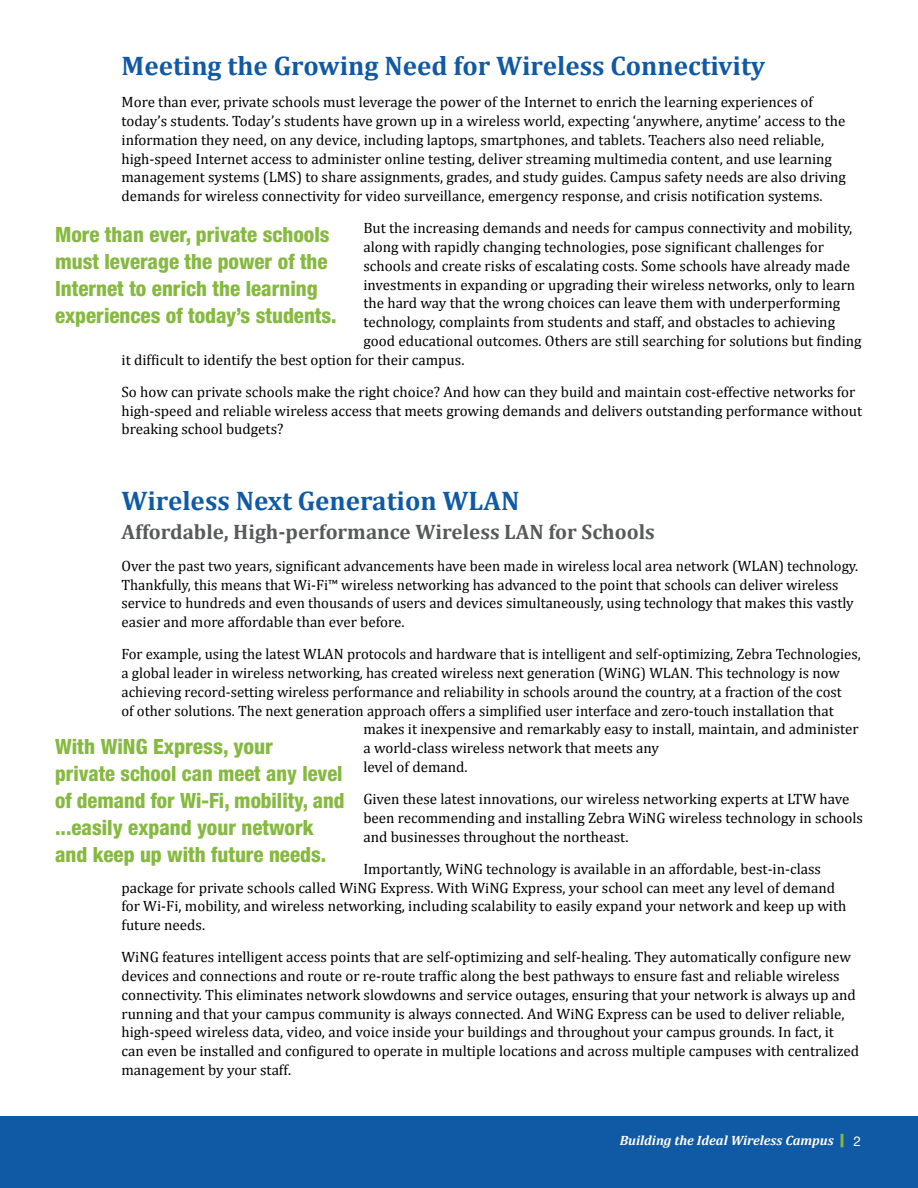
<style>
.page{position:relative;width:918px;height:1188px;background:#fff}
.page>*{position:absolute;margin:0;border:0;box-sizing:border-box;transform-origin:0 0}
.t1{font:700 27px "Cambria";color:#1059a5}
.t2{font:800 condensed 21px/27px "Helvetica Neue";color:#86b940}
.t3{font:700 21px "Cambria";color:#58595b}
.t4{font:15px/18.8px "Cambria";color:#000}
.t5{font:italic 700 13.5px "Cambria";color:#fff}
.s1{font-family:"Helvetica Neue";font-weight:900;font-style:normal;font-size:18px;color:#86b940}
.s2{font-family:"Helvetica Neue";font-weight:400;font-style:normal}
</style>
<div class="page">
<div style="left:0;top:1117px;width:918px;height:71px;background:#1059a5"></div>
<h1 class="t1" style="left:122px;top:47px;width:645px">Meeting the Growing Need for Wireless Connectivity</h1>
<p class="t4" style="left:122px;top:93px;width:726px">More than ever, private schools must leverage the power of the Internet to enrich the learning experiences of today’s students. Today’s students have grown up in a wireless world, expecting ‘anywhere, anytime’ access to the information they need, on any device, including laptops, smartphones, and tablets. Teachers also need reliable, high-speed Internet access to administer online testing, deliver streaming multimedia content, and use learning management systems (LMS) to share assignments, grades, and study guides. Campus safety needs are also driving demands for wireless connectivity for video surveillance, emergency response, and crisis notification systems.</p>
<p class="t4" style="left:363px;top:219px;width:490px">But the increasing demands and needs for campus connectivity and mobility,</p>
<p class="t4" style="left:363px;top:237px;width:462px">along with rapidly changing technologies, pose significant challenges for</p>
<p class="t4" style="left:363px;top:256px;width:488px">schools and create risks of escalating costs. Some schools have already made</p>
<p class="t4" style="left:363px;top:275px;width:493px">investments in expanding or upgrading their wireless networks, only to learn</p>
<p class="t4" style="left:363px;top:294px;width:478px">the hard way that the wrong choices can leave them with underperforming</p>
<p class="t4" style="left:363px;top:312px;width:473px">technology, complaints from students and staff, and obstacles to achieving</p>
<p class="t4" style="left:363px;top:331px;width:500px">good educational outcomes. Others are still searching for solutions but finding</p>
<p class="t4" style="left:122px;top:350px;width:344px">it difficult to identify the best option for their campus.</p>
<p class="t4" style="left:122px;top:382px;width:742px">So how can private schools make the right choice? And how can they build and maintain cost-effective networks for high-speed and reliable wireless access that meets growing demands and delivers outstanding performance without breaking school budgets?</p>
<h2 class="t2" style="left:55px;top:220px;width:283px">More than ever, private schools must leverage the power of the<br>Internet to enrich the learning experiences of today’s students.</h2>
<h1 class="t1" style="left:122px;top:482px;width:399px">Wireless Next Generation WLAN</h1>
<h2 class="t3" style="left:122px;top:517px;width:535px">Affordable, High-performance Wireless LAN for Schools</h2>
<p class="t4" style="left:122px;top:556px;width:738px">Over the past two years, significant advancements have been made in wireless local area network (WLAN) technology.<br>Thankfully, this means that Wi-Fi™ wireless networking has advanced to the point that schools can deliver wireless service to hundreds and even thousands of users and devices simultaneously, using technology that makes this vastly easier and more affordable than ever before.</p>
<p class="t4" style="left:122px;top:645px;width:741px">For example, using the latest WLAN protocols and hardware that is intelligent and self-optimizing, Zebra Technologies,</p>
<p class="t4" style="left:122px;top:663px;width:720px">a global leader in wireless networking, has created wireless next generation (WiNG) WLAN. This technology is now</p>
<p class="t4" style="left:122px;top:682px;width:722px">achieving record-setting wireless performance and reliability in schools around the country, at a fraction of the cost</p>
<p class="t4" style="left:122px;top:701px;width:714px">of other solutions. The next generation approach offers a simplified user interface and zero-touch installation that</p>
<p class="t4" style="left:363px;top:720px;width:497px">makes it inexpensive and remarkably easy to install, maintain, and administer</p>
<p class="t4" style="left:363px;top:738px;width:297px">a world-class wireless network that meets any</p>
<p class="t4" style="left:363px;top:757px;width:106px">level of demand.</p>
<p class="t4" style="left:363px;top:789px;width:501px">Given these latest innovations, our wireless networking experts at LTW have been recommending and installing Zebra WiNG wireless technology in schools and businesses throughout the northeast.</p>
<p class="t4" style="left:121px;top:859px;width:726px;text-indent:242px">Importantly, WiNG technology is available in an affordable, best-in-class package for private schools called WiNG Express. With WiNG Express, your school can meet any level of demand for Wi-Fi, mobility, and wireless networking, including scalability to easily expand your network and keep up with future needs.</p>
<p class="t4" style="left:121px;top:948px;width:739px">WiNG features intelligent access points that are self-optimizing and self-healing. They automatically configure new devices and connections and route or re-route traffic along the best pathways to ensure fast and reliable wireless connectivity. This eliminates network slowdowns and service outages, ensuring that your network is always up and running and that your campus community is always connected. And WiNG Express can be used to deliver reliable, high-speed wireless data, video, and voice inside your buildings and throughout your campus grounds. In fact, it can even be installed and configured to operate in multiple locations and across multiple campuses with centralized management by your staff.</p>
<h2 class="t2" style="left:55px;top:732px;width:291px">With WiNG Express, your<br>private school can meet any level of demand for Wi-Fi, mobility, and ...easily expand your network and keep up with future needs.</h2>
<p class="t5" style="left:620px;top:1131px;width:243px">Building the Ideal Wireless Campus <span class="s1">|</span> <span class="s2">2</span></p>
</div>
